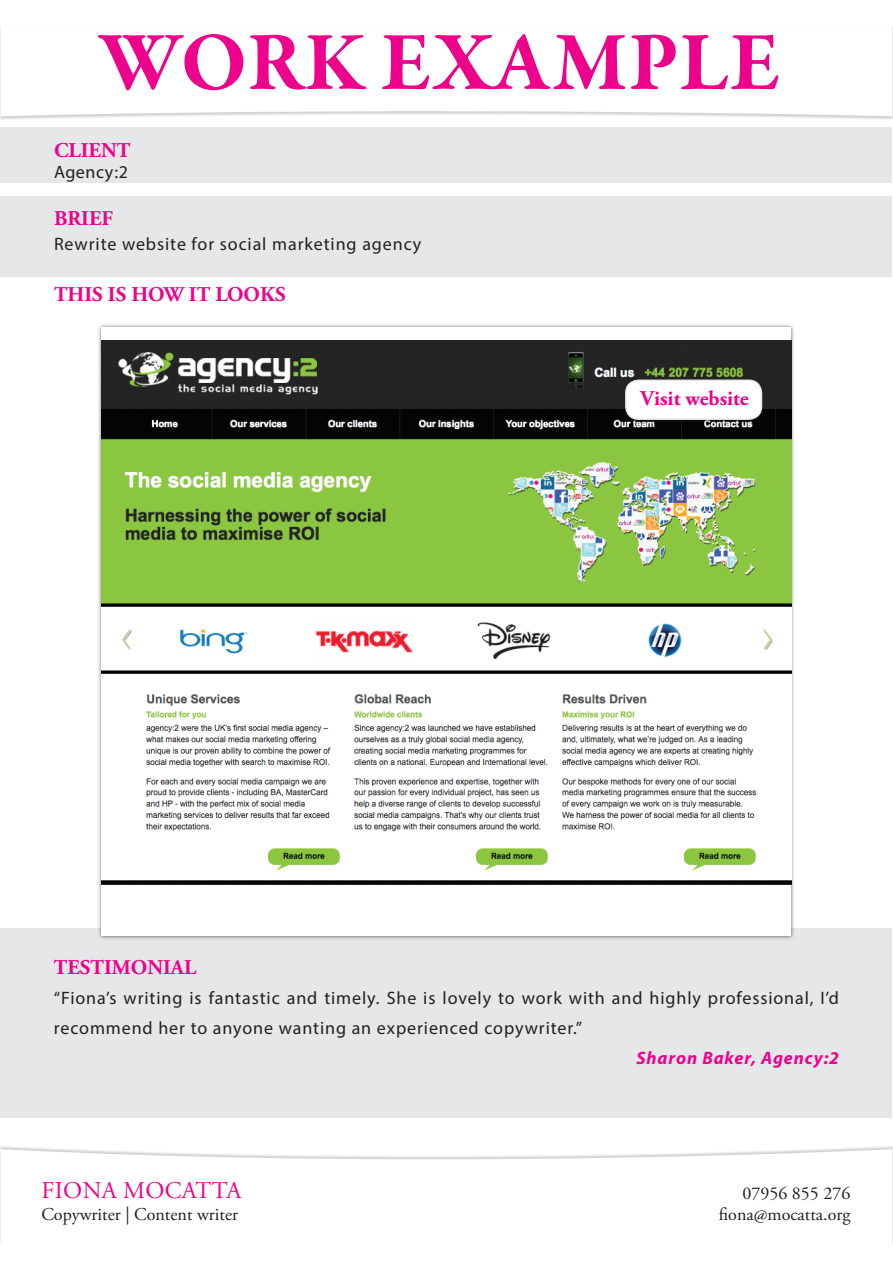
<style>
.page{position:relative;width:893px;height:1263px;background:#fff}
.page>*{position:absolute;margin:0;border:0;box-sizing:border-box;transform-origin:0 0}
.t1{font:24px "Adobe Garamond Pro";letter-spacing:.015em;color:#ed028c}
.t2{font:700 21px "Adobe Garamond Pro";color:#ed028c}
.t3{font:18px/30px "Myriad Pro";letter-spacing:.05em;color:#231f20}
.t4{font:18px/21.6px "Adobe Garamond Pro";color:#231f20;text-align:right}
.t5{font:italic 700 18px "Myriad Pro";letter-spacing:.05em;color:#ed028c}
</style>
<div class="page">
<div style="left:1px;top:928px;width:891px;height:189px;background:#e6e7e9"></div>
<div style="left:1px;top:196px;width:891px;height:80px;background:#e6e7e9"></div>
<div style="left:1px;top:127px;width:891px;height:56px;background:#e6e7e9"></div>
<div style="left:97px;top:323px;width:699px;height:617px;background:#231f20;opacity:.75"></div>
<div style="left:102px;top:327px;width:689px;height:608px;background:#fff"></div>
<img style="left:102px;top:340px;width:689px;height:544px">
<div style="left:620px;top:375px;width:147px;height:49px;background:#231f20;opacity:.75"></div>
<div style="left:626px;top:380px;width:135px;height:39px;background:#fff;border-radius:13px"></div>
<div style="left:625px;top:379px;width:137px;height:41px;border:2px solid #e6e7e9;border-radius:13px"></div>
<div style="left:0;top:1145px;width:893px;height:100px;background:#231f20;opacity:.2"></div>
<svg style="left:1px;top:1149px;width:891px;height:96px"></svg>
<div style="left:0;top:26px;width:893px;height:94px;background:#231f20;opacity:.2"></div>
<svg style="left:1px;top:26px;width:891px;height:90px"></svg>
<svg style="left:98px;top:34px;width:680px;height:56px"></svg>
<p class="t2" style="left:54px;top:138px;width:78px">CLIENT</p>
<p class="t3" style="left:54px;top:157px;width:75px">Agency:2</p>
<p class="t2" style="left:54px;top:206px;width:61px">BRIEF</p>
<p class="t3" style="left:54px;top:229px;width:369px">Rewrite website for social marketing agency</p>
<p class="t2" style="left:54px;top:282px;width:233px">THIS IS HOW IT LOOKS</p>
<p class="t2" style="left:641px;top:386px;width:110px">Visit website</p>
<p class="t2" style="left:54px;top:955px;width:144px">TESTIMONIAL</p>
<p class="t3" style="left:54px;top:982px;width:786px">“Fiona’s writing is fantastic and timely. She is lovely to work with and highly professional, I’d recommend her to anyone wanting an experienced copywriter.”</p>
<p class="t5" style="left:636px;top:1046px;width:204px">Sharon Baker, Agency:2</p>
<h1 class="t1" style="left:42px;top:1176px;width:201px">FIONA MOCATTA</h1>
<p class="t4" style="left:41px;top:1204px;width:198px">Copywriter | Content writer</p>
<p class="t4" style="left:719px;top:1183px;width:133px">07956 855 276 fiona@mocatta.org</p>
</div>
